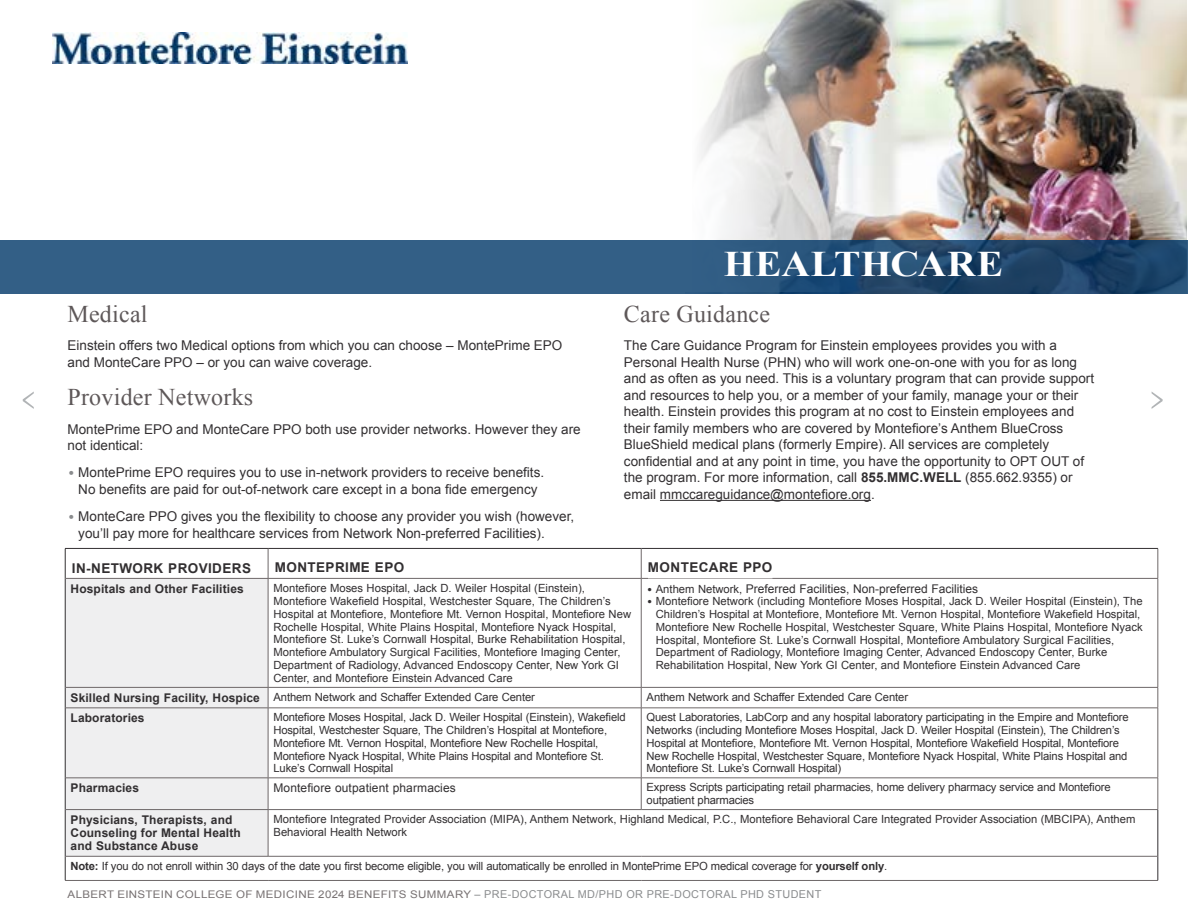
<style>
.page{position:relative;width:1188px;height:918px;background:#fff}
.page>*{position:absolute;margin:0;border:0;box-sizing:border-box;transform-origin:0 0}
.t1{font:700 36px "Times New Roman";letter-spacing:.005em;color:#fff;scale:1.1 1}
.t2{font:24px "Times New Roman";letter-spacing:.01em;color:#5e5859}
.t3{font:13.5px/16.5px "Arial";color:#322f31}
.t4{font:700 13.5px "Arial";letter-spacing:.03em;color:#322f31}
.t5{font:700 12px/13.2px "Arial";letter-spacing:.01em;color:#322f31}
.t6{font:12px "Arial";color:#322f31}
.t7{font:11.25px/12.8px "Arial";color:#322f31}
.t8{font:10.5px "Arial";letter-spacing:.03em;color:#777172;scale:1.1 1}
.s1{font-family:"Lato";font-weight:300;color:#8a8c8e}
.s2{font-weight:700}
.s3{font-family:"Lato";font-weight:300;font-size:11.25px}
.s4{font-size:11.25px}
.s5{font-family:"Lato";font-weight:300}
.s6{font-weight:700;font-size:12px}
.s7{font-size:10.8px;color:#8a8c8e}
</style>
<div class="page">
<svg style="left:23px;top:392px;width:11px;height:17px"></svg>
<svg style="left:1152px;top:392px;width:11px;height:17px"></svg>
<img style="left:1163px;top:0;width:24px;height:240px">
<img style="left:407px;top:0;width:756px;height:240px">
<svg style="left:0;top:240px;width:1188px;height:54px;background:#2b567c"></svg>
<img style="left:52px;top:32px;width:355px;height:32px">
<hr style="left:660px;top:500px;width:211px;height:1px;background:#322f31">
<div style="left:66px;top:579px;width:202px;height:277px;background:#efeff0"></div>
<svg style="left:269px;top:579px;width:889px;height:277px"></svg>
<hr style="left:65px;top:548px;width:203px;height:1px;background:#322f31">
<svg style="left:65px;top:549px;width:1px;height:29px"></svg>
<hr style="left:268px;top:548px;width:373px;height:1px;background:#322f31">
<hr style="left:641px;top:548px;width:517px;height:1px;background:#322f31">
<hr style="left:65px;top:578px;width:1px;height:109px;background:#322f31">
<svg style="left:65px;top:688px;width:1px;height:20px"></svg>
<hr style="left:65px;top:708px;width:1px;height:70px;background:#322f31">
<hr style="left:65px;top:778px;width:1px;height:32px;background:#322f31">
<hr style="left:65px;top:810px;width:1px;height:46px;background:#322f31">
<hr style="left:1158px;top:810px;width:1px;height:46px;background:#322f31">
<svg style="left:65px;top:857px;width:1px;height:23px"></svg>
<svg style="left:1158px;top:856px;width:1px;height:24px"></svg>
<svg style="left:268px;top:549px;width:1px;height:29px"></svg>
<svg style="left:641px;top:549px;width:1px;height:29px"></svg>
<svg style="left:1158px;top:549px;width:1px;height:29px"></svg>
<hr style="left:65px;top:578px;width:203px;height:1px;background:#6e6869">
<hr style="left:268px;top:578px;width:373px;height:1px;background:#6e6869">
<hr style="left:268px;top:579px;width:1px;height:108px;background:#6e6869">
<hr style="left:641px;top:578px;width:517px;height:1px;background:#6e6869">
<hr style="left:641px;top:579px;width:1px;height:108px;background:#6e6869">
<hr style="left:1158px;top:579px;width:1px;height:108px;background:#6e6869">
<hr style="left:65px;top:687px;width:203px;height:1px;background:#6e6869">
<hr style="left:268px;top:687px;width:373px;height:1px;background:#6e6869">
<svg style="left:268px;top:688px;width:1px;height:20px"></svg>
<hr style="left:641px;top:687px;width:517px;height:1px;background:#6e6869">
<svg style="left:641px;top:688px;width:1px;height:20px"></svg>
<svg style="left:1158px;top:688px;width:1px;height:20px"></svg>
<hr style="left:65px;top:708px;width:203px;height:1px;background:#6e6869">
<hr style="left:268px;top:708px;width:373px;height:1px;background:#6e6869">
<hr style="left:268px;top:708px;width:1px;height:70px;background:#6e6869">
<hr style="left:641px;top:708px;width:517px;height:1px;background:#6e6869">
<hr style="left:641px;top:708px;width:1px;height:70px;background:#6e6869">
<hr style="left:1158px;top:708px;width:1px;height:70px;background:#6e6869">
<hr style="left:65px;top:778px;width:203px;height:1px;background:#6e6869">
<hr style="left:268px;top:778px;width:373px;height:1px;background:#6e6869">
<hr style="left:268px;top:778px;width:1px;height:31px;background:#6e6869">
<hr style="left:641px;top:778px;width:517px;height:1px;background:#6e6869">
<hr style="left:641px;top:778px;width:1px;height:31px;background:#6e6869">
<hr style="left:1158px;top:778px;width:1px;height:31px;background:#6e6869">
<hr style="left:65px;top:809px;width:203px;height:1px;background:#6e6869">
<hr style="left:268px;top:809px;width:373px;height:1px;background:#6e6869">
<hr style="left:268px;top:810px;width:1px;height:46px;background:#6e6869">
<hr style="left:641px;top:809px;width:517px;height:1px;background:#6e6869">
<hr style="left:65px;top:856px;width:203px;height:1px;background:#6e6869">
<hr style="left:268px;top:856px;width:373px;height:1px;background:#6e6869">
<hr style="left:641px;top:856px;width:517px;height:1px;background:#6e6869">
<hr style="left:65px;top:880px;width:203px;height:1px;background:#6e6869">
<hr style="left:268px;top:880px;width:373px;height:1px;background:#6e6869">
<hr style="left:641px;top:880px;width:517px;height:1px;background:#6e6869">
<hr style="left:273px;top:597px;width:315px;height:2px;background:#fff">
<hr style="left:273px;top:610px;width:222px;height:2px;background:#fff">
<h2 class="t2" style="left:68px;top:297px;width:82px">Medical</h2>
<p class="t3" style="left:68px;top:338px;width:496px">Einstein offers two Medical options from which you can choose – MontePrime EPO and MonteCare PPO – or you can waive coverage.</p>
<h2 class="t2" style="left:68px;top:381px;width:187px">Provider Networks</h2>
<p class="t3" style="left:68px;top:421px;width:515px">MontePrime EPO and MonteCare PPO both use provider networks. However they are not identical:</p>
<p class="t3" style="left:68px;top:465px;width:478px;text-align:center"><span class="s1">•</span> MontePrime EPO requires you to use in-network providers to receive benefits.<br>No benefits are paid for out-of-network care except in a bona fide emergency</p>
<p class="t3" style="left:78px;top:508px;width:497px;text-indent:-11px"><span class="s1">•</span> MonteCare PPO gives you the flexibility to choose any provider you wish (however, you’ll pay more for healthcare services from Network Non-preferred Facilities).</p>
<h1 class="t1" style="left:724px;top:239px;width:256px">HEALTHCARE</h1>
<h2 class="t2" style="left:624px;top:297px;width:148px">Care Guidance</h2>
<p class="t3" style="left:624px;top:338px;width:472px">The Care Guidance Program for Einstein employees provides you with a Personal Health Nurse (PHN) who will work one-on-one with you for as long and as often as you need. This is a voluntary program that can provide support and resources to help you, or a member of your family, manage your or their health. Einstein provides this program at no cost to Einstein employees and their family members who are covered by Montefiore’s Anthem BlueCross BlueShield medical plans (formerly Empire). All services are completely confidential and at any point in time, you have the opportunity to OPT OUT of the program. For more information, call <span class="s2">855.MMC.WELL</span> (855.662.9355) or email mmccareguidance@montefiore.org.</p>
<p class="t4" style="left:72px;top:559px;width:181px">IN-NETWORK PROVIDERS</p>
<p class="t4" style="left:275px;top:558px;width:131px">MONTEPRIME EPO</p>
<p class="t4" style="left:648px;top:558px;width:126px">MONTECARE PPO</p>
<p class="t5" style="left:71px;top:582px;width:175px">Hospitals and Other Facilities</p>
<p class="t7" style="left:273px;top:582px;width:359px">Montefiore Moses Hospital, Jack D. Weiler Hospital (Einstein), Montefiore Wakefield Hospital, Westchester Square, The Children’s Hospital at Montefiore, Montefiore Mt. Vernon Hospital, Montefiore New Rochelle Hospital, White Plains Hospital, Montefiore Nyack Hospital, Montefiore St. Luke’s Cornwall Hospital, Burke Rehabilitation Hospital, Montefiore Ambulatory Surgical Facilities, Montefiore Imaging Center, Department of Radiology, Advanced Endoscopy Center, New York GI Center, and Montefiore Einstein Advanced Care</p>
<p class="t6" style="left:647px;top:580px;width:333px"><span class="s3">•</span> <span class="s4">Anthem Network,</span> Preferred Facilities, Non-preferred Facilities</p>
<p class="t7" style="left:656px;top:595px;width:488px;text-indent:-9px"><span class="s5">•</span> Montefiore Network (including Montefiore Moses Hospital, Jack D. Weiler Hospital (Einstein), The Children’s Hospital at Montefiore, Montefiore Mt. Vernon Hospital, Montefiore Wakefield Hospital, Montefiore New Rochelle Hospital, Westchester Square, White Plains Hospital, Montefiore Nyack Hospital, Montefiore St. Luke’s Cornwall Hospital, Montefiore Ambulatory Surgical Facilities, Department of Radiology, Montefiore Imaging Center, Advanced Endoscopy Center, Burke Rehabilitation Hospital, New York GI Center, and Montefiore Einstein Advanced Care</p>
<p class="t7" style="left:71px;top:691px;width:466px"><span class="s6">Skilled Nursing Facility, Hospice</span> Anthem Network and Schaffer Extended Care Center</p>
<p class="t7" style="left:647px;top:691px;width:263px">Anthem Network and Schaffer Extended Care Center</p>
<p class="t5" style="left:71px;top:712px;width:76px">Laboratories</p>
<p class="t7" style="left:273px;top:711px;width:354px">Montefiore Moses Hospital, Jack D. Weiler Hospital (Einstein), Wakefield Hospital, Westchester Square, The Children’s Hospital at Montefiore, Montefiore Mt. Vernon Hospital, Montefiore New Rochelle Hospital, Montefiore Nyack Hospital, White Plains Hospital and Montefiore St.<br>Luke’s Cornwall Hospital</p>
<p class="t7" style="left:647px;top:711px;width:484px">Quest Laboratories, LabCorp and any hospital laboratory participating in the Empire and Montefiore Networks (including Montefiore Moses Hospital, Jack D. Weiler Hospital (Einstein), The Children’s Hospital at Montefiore, Montefiore Mt. Vernon Hospital, Montefiore Wakefield Hospital, Montefiore New Rochelle Hospital, Westchester Square, Montefiore Nyack Hospital, White Plains Hospital and Montefiore St. Luke’s Cornwall Hospital)</p>
<p class="t5" style="left:71px;top:782px;width:70px">Pharmacies</p>
<p class="t6" style="left:273px;top:780px;width:184px">Montefiore outpatient pharmacies</p>
<p class="t7" style="left:647px;top:781px;width:465px">Express Scripts participating retail pharmacies, home delivery pharmacy service and Montefiore outpatient pharmacies</p>
<p class="t5" style="left:71px;top:813px;width:172px">Physicians, Therapists, and<br>Counseling for Mental Health and Substance Abuse</p>
<p class="t7" style="left:273px;top:813px;width:863px">Montefiore Integrated Provider Association (MIPA), Anthem Network, Highland Medical, P.C., Montefiore Behavioral Care Integrated Provider Association (MBCIPA), Anthem<br>Behavioral Health Network</p>
<p class="t7" style="left:71px;top:860px;width:818px"><span class="s2">Note:</span> If you do not enroll within 30 days of the date you first become eligible, you will automatically be enrolled in MontePrime EPO medical coverage for <span class="s2">yourself only</span>.</p>
<p class="t8" style="left:68px;top:887px;width:687px">ALBERT EINSTEIN COLLEGE OF MEDICINE 2024 BENEFITS SUMMARY <span class="s7">– PRE-DOCTORAL MD/PHD OR PRE-DOCTORAL PHD STUDENT</span></p>
</div>
